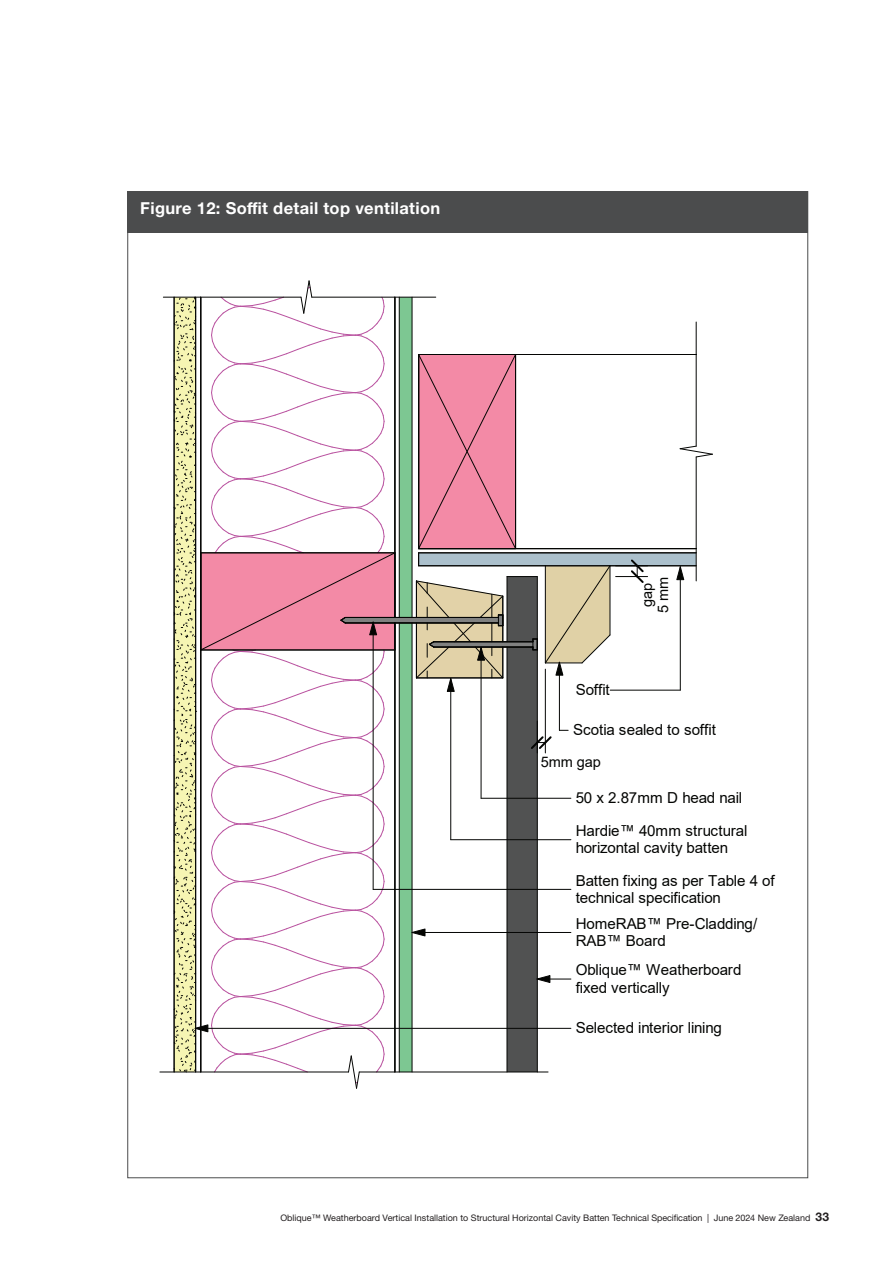
<style>
.page{position:relative;width:893px;height:1263px;background:#fff}
.page>*{position:absolute;margin:0;border:0;box-sizing:border-box;transform-origin:0 0}
.t1{font:700 16.5px "Helvetica Neue LTW1 G";letter-spacing:.02em;color:#fff}
.t2{font:15.15px/17.1px "Arial";letter-spacing:-.005em;color:#040503}
.t3{font:14.55px/16px "Arial";letter-spacing:-.005em;color:#040503;text-align:center}
.t4{font:9px "Helvetica Neue LTW1 G";color:#231f20}
.s1{font-weight:700;font-size:12px}
</style>
<div class="page">
<div style="left:128px;top:191px;width:680px;height:42px;background:#4b4c4d"></div>
<div style="left:419px;top:553px;width:277px;height:13px;background:#abc0cc"></div>
<hr style="left:419px;top:552px;width:277px;height:1px;background:#040503">
<hr style="left:419px;top:565px;width:277px;height:1px;background:#040503">
<hr style="left:419px;top:354px;width:277px;height:1px;background:#040503">
<hr style="left:419px;top:548px;width:277px;height:1px;background:#040503">
<hr style="left:696px;top:457px;width:1px;height:124px;background:#040503">
<hr style="left:696px;top:322px;width:1px;height:124px;background:#040503">
<svg style="left:679px;top:445px;width:34px;height:13px"></svg>
<hr style="left:163px;top:297px;width:138px;height:1px;background:#040503">
<hr style="left:160px;top:1072px;width:188px;height:1px;background:#040503">
<svg style="left:676px;top:566px;width:8px;height:14px"></svg>
<hr style="left:610px;top:690px;width:70px;height:1px;background:#040503">
<hr style="left:680px;top:567px;width:1px;height:123px;background:#040503">
<svg style="left:173px;top:280px;width:475px;height:809px"></svg>
<p class="t1" style="left:140px;top:198px;width:301px">Figure 12: Soffit detail top ventilation</p>
<p class="t2" style="left:576px;top:681px;width:36px">Soffit</p>
<p class="t3" style="left:639px;top:613px;width:38px;rotate:-90deg">gap<br>5 mm</p>
<p class="t2" style="left:573px;top:721px;width:144px">Scotia sealed to soffit</p>
<p class="t3" style="left:541px;top:754px;width:62px">5mm gap</p>
<p class="t2" style="left:576px;top:789px;width:168px">50 x 2.87mm D head nail</p>
<p class="t2" style="left:576px;top:822px;width:173px">Hardie™ 40mm structural horizontal cavity batten</p>
<p class="t2" style="left:576px;top:872px;width:201px">Batten fixing as per Table 4 of technical specification</p>
<p class="t2" style="left:576px;top:915px;width:183px">HomeRAB™ Pre-Cladding/<br>RAB™ Board</p>
<p class="t2" style="left:576px;top:961px;width:167px">Oblique™ Weatherboard fixed vertically</p>
<p class="t2" style="left:576px;top:1019px;width:148px">Selected interior lining</p>
<p class="t4" style="left:280px;top:1212px;width:550px">Oblique™ Weatherboard Vertical Installation to Structural Horizontal Cavity Batten Technical Specification | June 2024 New Zealand <span class="s1">33</span></p>
</div>
